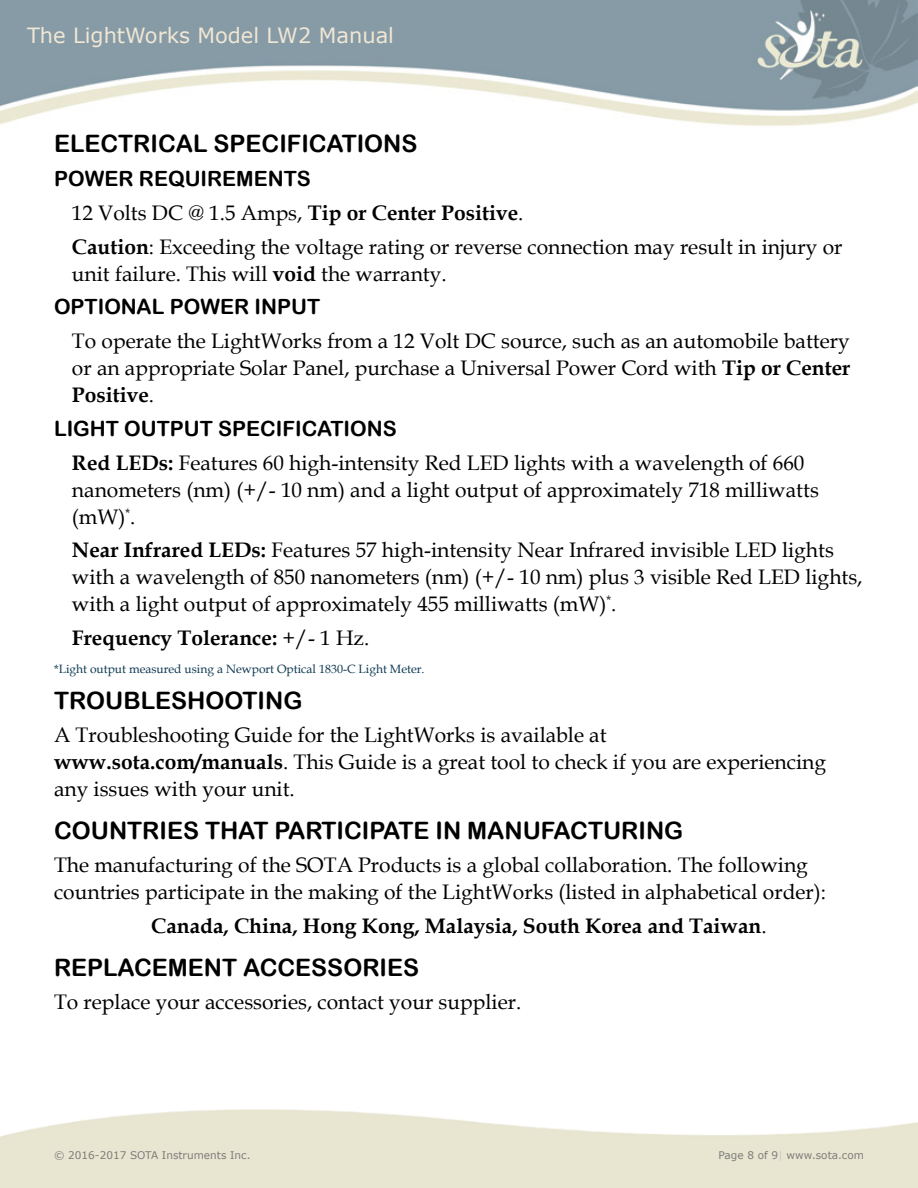
<style>
.page{position:relative;width:918px;height:1188px;background:#fff}
.page>*{position:absolute;margin:0;border:0;box-sizing:border-box;transform-origin:0 0}
.t1{font:24px "Arial Rounded MT Bold";color:#000}
.t2{font:21px/27px "Book Antiqua";color:#000}
.t3{font:700 21px "Book Antiqua";color:#000}
.t4{font:21px "Arial Rounded MT Bold";color:#000}
.t5{font:21px "Verdana";color:#f0e7d4}
.t6{font:12px "Book Antiqua";color:#0e3952}
.t7{font:10.5px "Verdana";color:#7d7c7b}
.s1{font-weight:700}
.s2{font-weight:400}
.s3{color:#cbcaca}
</style>
<div class="page">
<img style="left:0;top:0;width:918px;height:126px">
<p class="t5" style="left:27px;top:22px;width:369px">The LightWorks Model LW2 Manual</p>
<p class="t1" style="left:54px;top:130px;width:365px">ELECTRICAL SPECIFICATIONS</p>
<p class="t4" style="left:54px;top:166px;width:258px">POWER REQUIREMENTS</p>
<p class="t2" style="left:72px;top:195px;width:772px;line-height:33.8px">12 Volts DC @ 1.5 Amps, <span class="s1">Tip or Center Positive</span>.<br><span class="s1">Caution</span>: Exceeding the voltage rating or reverse connection may result in injury or</p>
<p class="t2" style="left:72px;top:260px;width:376px">unit failure. This will <span class="s1">void</span> the warranty.</p>
<p class="t4" style="left:54px;top:295px;width:268px">OPTIONAL POWER INPUT</p>
<p class="t2" style="left:72px;top:327px;width:780px;text-align:justify">To operate the LightWorks from a 12 Volt DC source, such as an automobile battery or an appropriate Solar Panel, purchase a Universal Power Cord with <span class="s1">Tip or Center Positive</span>.</p>
<p class="t4" style="left:54px;top:416px;width:344px">LIGHT OUTPUT SPECIFICATIONS</p>
<p class="t2" style="left:72px;top:449px;width:748px"><span class="s1">Red LEDs:</span> Features 60 high-intensity Red LED lights with a wavelength of 660 nanometers (nm) (+/- 10 nm) and a light output of approximately 718 milliwatts (mW)<sup>*</sup>.</p>
<p class="t2" style="left:72px;top:536px;width:792px"><span class="s1">Near Infrared LEDs:</span> Features 57 high-intensity Near Infrared invisible LED lights with a wavelength of 850 nanometers (nm) (+/- 10 nm) plus 3 visible Red LED lights, with a light output of approximately 455 milliwatts (mW)<sup>*</sup>.</p>
<p class="t3" style="left:72px;top:624px;width:299px">Frequency Tolerance: <span class="s2">+/- 1 Hz.</span></p>
<p class="t6" style="left:54px;top:661px;width:372px">*Light output measured using a Newport Optical 1830-C Light Meter.</p>
<p class="t1" style="left:54px;top:686px;width:250px">TROUBLESHOOTING</p>
<p class="t2" style="left:54px;top:721px;width:774px">A Troubleshooting Guide for the LightWorks is available at <span class="s1">www.sota.com/manuals</span>. This Guide is a great tool to check if you are experiencing any issues with your unit.</p>
<p class="t1" style="left:54px;top:816px;width:631px">COUNTRIES THAT PARTICIPATE IN MANUFACTURING</p>
<p class="t2" style="left:54px;top:851px;width:774px">The manufacturing of the SOTA Products is a global collaboration. The following countries participate in the making of the LightWorks (listed in alphabetical order):</p>
<p class="t3" style="left:151px;top:912px;width:617px">Canada, China, Hong Kong, Malaysia, South Korea and Taiwan<span class="s2">.</span></p>
<p class="t1" style="left:54px;top:953px;width:367px">REPLACEMENT ACCESSORIES</p>
<p class="t2" style="left:54px;top:988px;width:469px">To replace your accessories, contact your supplier.</p>
<p class="t7" style="left:54px;top:1149px;width:198px">© 2016-2017 SOTA Instruments Inc.</p>
<p class="t7" style="left:718px;top:1149px;width:147px">Page 8 of 9<span class="s3">|</span> www.sota.com</p>
</div>
